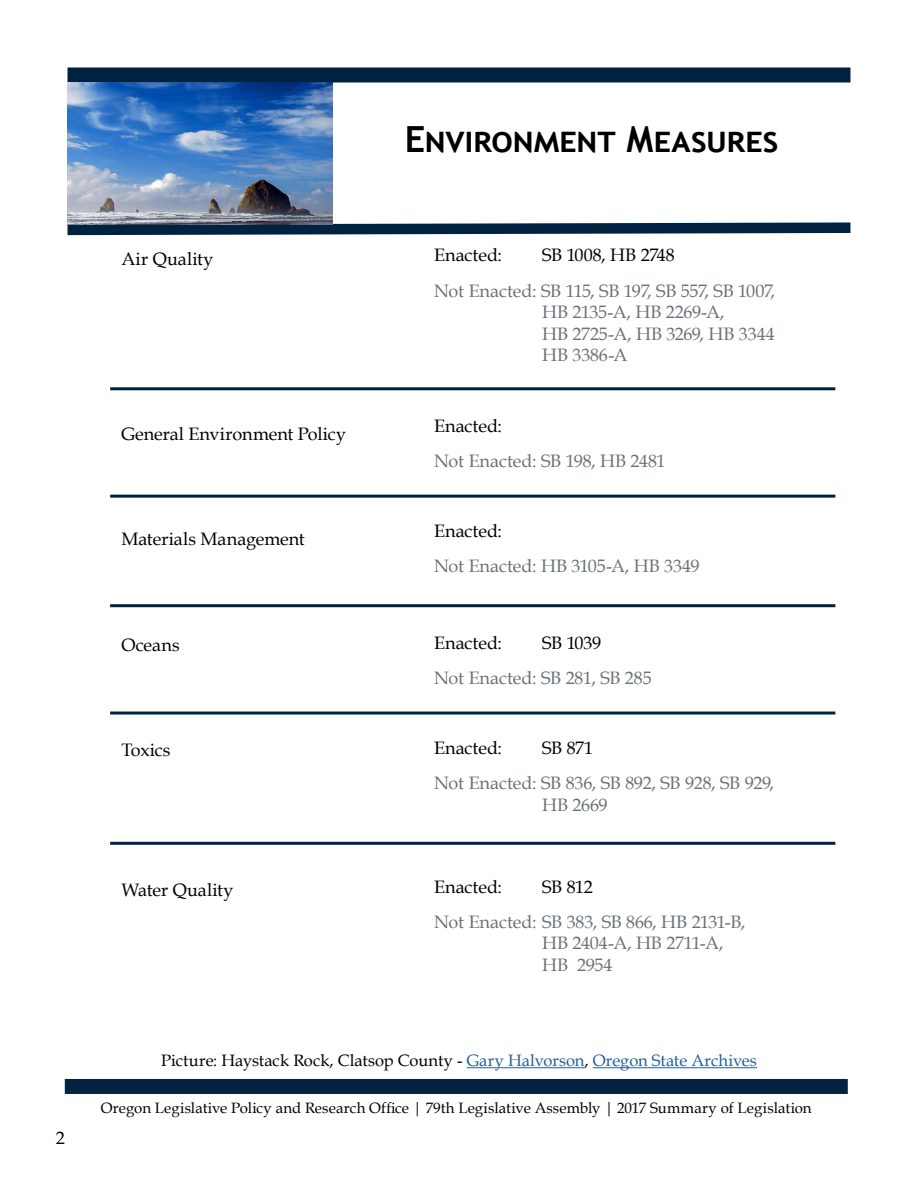
<style>
.page{position:relative;width:918px;height:1188px;background:#fff}
.page>*{position:absolute;margin:0;border:0;box-sizing:border-box;transform-origin:0 0}
.t1{font:700 36px "Trebuchet MS";letter-spacing:.005em;color:#000}
.t2{font:18px/21.6px "Book Antiqua";letter-spacing:-.01em;color:#697278}
.t3{font:18px "Book Antiqua";color:#000}
.t4{font:16.5px "Book Antiqua";color:#000}
.t5{font:15px "Book Antiqua";letter-spacing:.005em;color:#000}
.s1{color:#215e9e}
</style>
<div class="page">
<div style="left:68px;top:68px;width:782px;height:14px;background:#002241"></div>
<div style="left:65px;top:1079px;width:783px;height:15px;background:#052340"></div>
<svg style="left:67px;top:217px;width:784px;height:19px"></svg>
<img style="left:68px;top:82px;width:265px;height:142px">
<hr style="left:467px;top:1067px;width:118px;height:1px;background:#215e9e">
<hr style="left:593px;top:1067px;width:164px;height:1px;background:#215e9e">
<hr style="left:110px;top:387px;width:725px;height:3px;background:#002241">
<hr style="left:110px;top:495px;width:725px;height:3px;background:#002241">
<hr style="left:110px;top:604px;width:725px;height:3px;background:#002241">
<hr style="left:110px;top:712px;width:725px;height:3px;background:#002241">
<hr style="left:110px;top:842px;width:725px;height:3px;background:#002241">
<h1 class="t1" style="left:405px;top:117px;width:375px">Environment Measures</h1>
<p class="t3" style="left:56px;top:1125px;width:10px">2</p>
<p class="t3" style="left:122px;top:246px;width:94px">Air Quality</p>
<p class="t3" style="left:122px;top:421px;width:226px">General Environment Policy</p>
<p class="t3" style="left:122px;top:527px;width:185px">Materials Management</p>
<p class="t3" style="left:122px;top:632px;width:60px">Oceans</p>
<p class="t3" style="left:122px;top:737px;width:50px">Toxics</p>
<p class="t3" style="left:122px;top:878px;width:114px">Water Quality</p>
<p class="t3" style="left:434px;top:243px;width:69px">Enacted:</p>
<p class="t3" style="left:542px;top:243px;width:134px">SB 1008, HB 2748</p>
<p class="t2" style="left:542px;top:279px;width:234px;text-indent:-108px">Not Enacted: SB 115, SB 197, SB 557, SB 1007,<br>HB 2135-A, HB 2269-A,<br>HB 2725-A, HB 3269, HB 3344<br>HB 3386-A</p>
<p class="t3" style="left:434px;top:413px;width:69px">Enacted:</p>
<p class="t2" style="left:434px;top:449px;width:233px">Not Enacted: SB 198, HB 2481</p>
<p class="t3" style="left:434px;top:518px;width:69px">Enacted:</p>
<p class="t2" style="left:434px;top:555px;width:267px">Not Enacted: HB 3105-A, HB 3349</p>
<p class="t3" style="left:434px;top:630px;width:69px">Enacted:</p>
<p class="t3" style="left:542px;top:630px;width:60px">SB 1039</p>
<p class="t2" style="left:434px;top:667px;width:219px">Not Enacted: SB 281, SB 285</p>
<p class="t3" style="left:434px;top:736px;width:69px">Enacted:</p>
<p class="t3" style="left:542px;top:736px;width:52px">SB 871</p>
<p class="t2" style="left:542px;top:772px;width:233px;text-indent:-108px">Not Enacted: SB 836, SB 892, SB 928, SB 929,<br>HB 2669</p>
<p class="t3" style="left:434px;top:874px;width:69px">Enacted:</p>
<p class="t3" style="left:542px;top:874px;width:52px">SB 812</p>
<p class="t2" style="left:542px;top:910px;width:205px;text-indent:-108px">Not Enacted: SB 383, SB 866, HB 2131-B,<br>HB 2404-A, HB 2711-A,<br>HB 2954</p>
<p class="t4" style="left:161px;top:1048px;width:597px">Picture: Haystack Rock, Clatsop County - <span class="s1">Gary Halvorson</span>, <span class="s1">Oregon State Archives</span></p>
<p class="t5" style="left:101px;top:1097px;width:712px">Oregon Legislative Policy and Research Office | 79th Legislative Assembly | 2017 Summary of Legislation</p>
</div>
